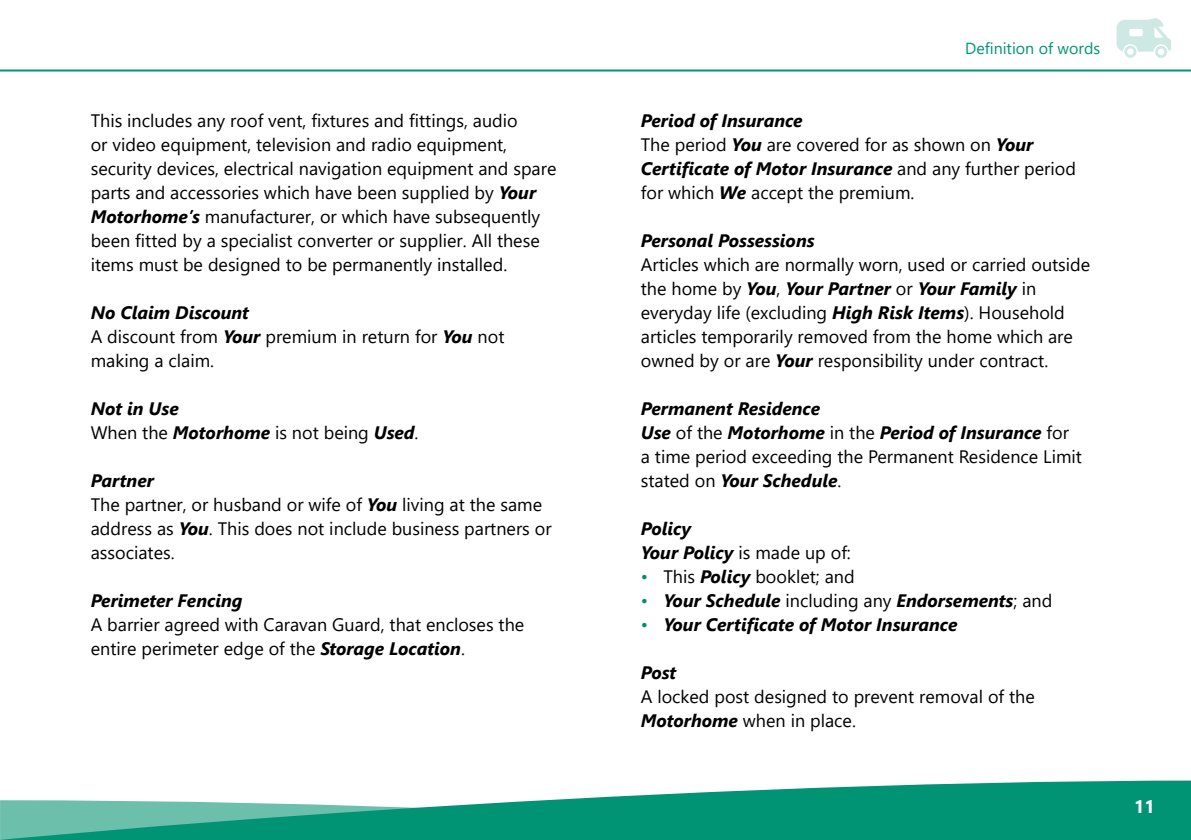
<style>
.page{position:relative;width:1191px;height:840px;background:#fff}
.page>*{position:absolute;margin:0;border:0;box-sizing:border-box;transform-origin:0 0}
.t1{font:18px/24px "Segoe UI";color:#000}
.t2{font:italic 700 18px/24px "Segoe UI";color:#000}
.t3{font:700 18px "Segoe UI";color:#fff}
.t4{font:16px "Segoe UI";color:#009475}
.s1{font-weight:700;font-style:italic}
.s2{font-weight:400;font-style:normal}
.s3{color:#00925b}
.s4{font-weight:400;font-style:normal;color:#00925b}
</style>
<div class="page">
<svg style="left:0;top:780px;width:1191px;height:59px;fill:#009475"></svg>
<hr style="left:0;top:69px;width:1191px;height:2px;background:#009475">
<svg style="left:1116px;top:18px;width:55px;height:40px"></svg>
<p class="t1" style="left:91px;top:107px;width:467px">This includes any roof vent, fixtures and fittings, audio<br>or video equipment, television and radio equipment, security devices, electrical navigation equipment and spare parts and accessories which have been supplied by <span class="s1">Your Motorhome’s</span> manufacturer, or which have subsequently been fitted by a specialist converter or supplier. All these items must be designed to be permanently installed.</p>
<p class="t1" style="left:91px;top:298px;width:415px"><span class="s1">No Claim Discount<br></span>A discount from <span class="s1">Your</span> premium in return for <span class="s1">You</span> not making a claim.</p>
<p class="t2" style="left:91px;top:395px;width:329px">Not in Use<br><span class="s2">When the</span> Motorhome <span class="s2">is not being</span> Used<span class="s2">.</span></p>
<p class="t1" style="left:91px;top:466px;width:462px"><span class="s1">Partner<br></span>The partner, or husband or wife of <span class="s1">You</span> living at the same address as <span class="s1">You</span>. This does not include business partners or associates.</p>
<p class="t2" style="left:91px;top:587px;width:153px">Perimeter Fencing</p>
<p class="t1" style="left:91px;top:610px;width:435px">A barrier agreed with Caravan Guard, that encloses the entire perimeter edge of the <span class="s1">Storage Location</span>.</p>
<p class="t4" style="left:965px;top:34px;width:136px">Definition of words</p>
<p class="t1" style="left:641px;top:106px;width:436px"><span class="s1">Period of Insurance<br></span>The period <span class="s1">You</span> are covered for as shown on <span class="s1">Your Certificate of Motor Insurance</span> and any further period for which <span class="s1">We</span> accept the premium.</p>
<p class="t2" style="left:641px;top:227px;width:175px">Personal Possessions</p>
<p class="t1" style="left:641px;top:250px;width:451px">Articles which are normally worn, used or carried outside the home by <span class="s1">You</span>, <span class="s1">Your Partner</span> or <span class="s1">Your Family</span> in everyday life (excluding <span class="s1">High Risk Items</span>). Household articles temporarily removed from the home which are owned by or are <span class="s1">Your</span> responsibility under contract.</p>
<p class="t1" style="left:641px;top:394px;width:443px"><span class="s1">Permanent Residence<br>Use</span> of the <span class="s1">Motorhome</span> in the <span class="s1">Period of Insurance</span> for a time period exceeding the Permanent Residence Limit stated on <span class="s1">Your Schedule</span>.</p>
<p class="t2" style="left:641px;top:515px;width:211px">Policy<br>Your Policy <span class="s2">is made up of:</span></p>
<p class="t1" style="left:641px;top:562px;width:215px"><span class="s3">•</span> This <span class="s1">Policy</span> booklet; and</p>
<p class="t2" style="left:641px;top:586px;width:413px"><span class="s4">•</span> Your Schedule <span class="s2">including any</span> Endorsements<span class="s2">; and</span></p>
<p class="t2" style="left:641px;top:610px;width:318px"><span class="s4">•</span> Your Certificate of Motor Insurance</p>
<p class="t2" style="left:641px;top:658px;width:37px">Post</p>
<p class="t1" style="left:641px;top:682px;width:395px">A locked post designed to prevent removal of the<br><span class="s1">Motorhome</span> when in place.</p>
<p class="t3" style="left:1134px;top:789px;width:22px">11</p>
</div>
